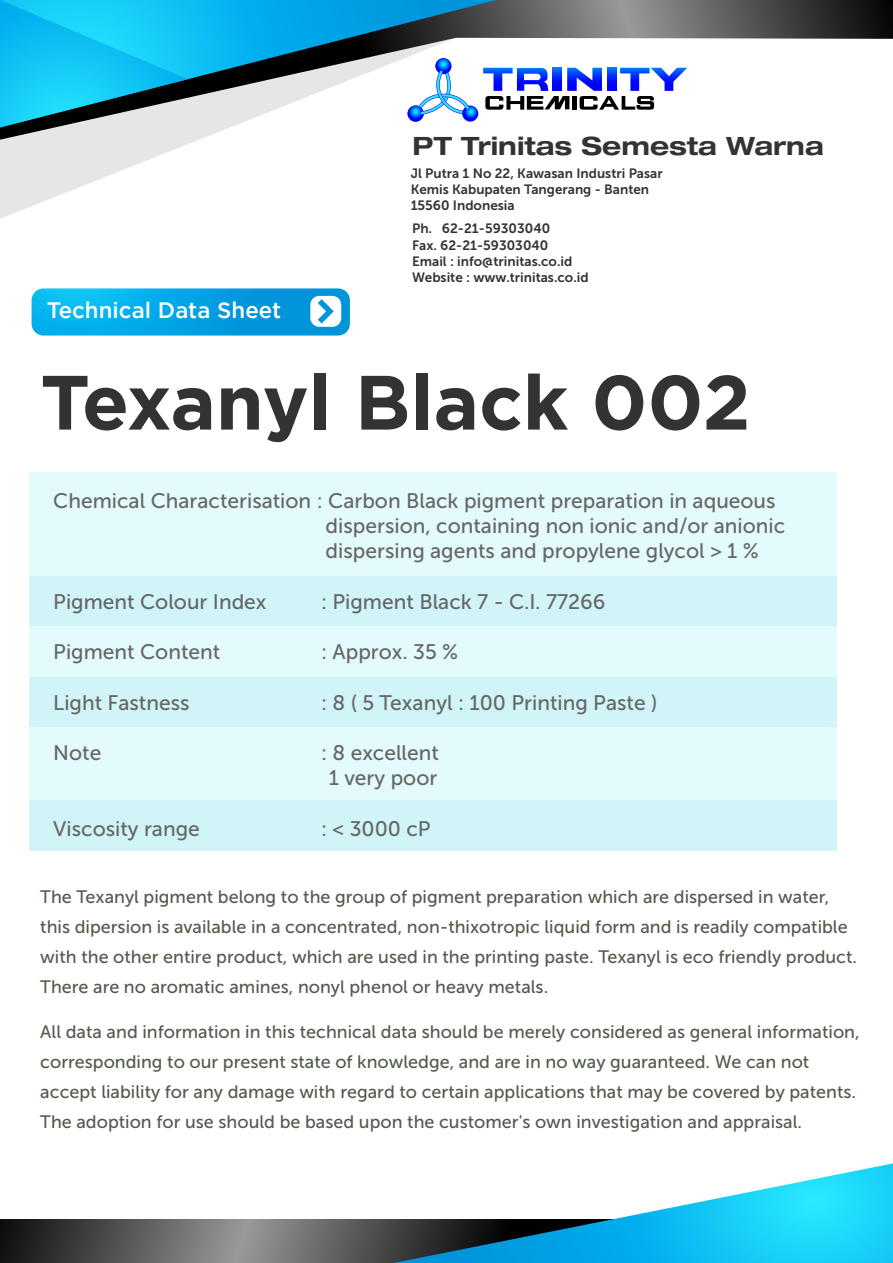
<style>
.page{position:relative;width:893px;height:1263px;background:#fff}
.page>*{position:absolute;margin:0;border:0;box-sizing:border-box;transform-origin:0 0}
.t1{font:700 76.8px "Gotham";color:#333}
.t2{font:700 expanded 25.35px "Helvetica Neue LT Pro";color:#333}
.t3{font:500 22.35px "Gotham";color:#fff}
.t4{font:21px/25.2px "Museo Sans 500";color:#666}
.t5{font:18px/30px "Museo Sans 500";color:#535b4d}
.t6{font:13.5px/16.2px "Museo Sans 700";color:#333}
</style>
<div class="page">
<svg style="left:0;top:140px;width:197px;height:79px;fill:#ededed"></svg>
<svg style="left:0;top:1219px;width:394px;height:44px;background:#5d5d5d"></svg>
<svg style="left:0;top:0;width:893px;height:140px"></svg>
<svg style="left:188px;top:0;width:308px;height:127px"></svg>
<svg style="left:394px;top:1163px;width:499px;height:100px"></svg>
<div style="left:30px;top:472px;width:807px;height:104px;background:#e3fbfc"></div>
<div style="left:30px;top:576px;width:807px;height:50px;background:#d0f4f7"></div>
<div style="left:30px;top:626px;width:807px;height:51px;background:#e3fbfc"></div>
<div style="left:30px;top:677px;width:807px;height:50px;background:#d0f4f7"></div>
<div style="left:30px;top:800px;width:807px;height:50px;background:#d0f4f7"></div>
<div style="left:30px;top:727px;width:807px;height:73px;background:#e3fbfc"></div>
<svg style="left:408px;top:105px;width:16px;height:17px"></svg>
<svg style="left:408px;top:106px;width:15px;height:15px"></svg>
<svg style="left:436px;top:58px;width:15px;height:16px"></svg>
<svg style="left:462px;top:105px;width:16px;height:17px"></svg>
<svg style="left:463px;top:106px;width:15px;height:15px"></svg>
<svg style="left:419px;top:69px;width:50px;height:46px"></svg>
<svg style="left:483px;top:68px;width:204px;height:42px"></svg>
<svg style="left:32px;top:288px;width:318px;height:48px;background:#14abe7"></svg>
<svg style="left:0;top:0;width:188px;height:127px;background:#22b6da"></svg>
<h2 class="t2" style="left:413px;top:130px;width:413px">PT Trinitas Semesta Warna</h2>
<p class="t6" style="left:411px;top:165px;width:254px">Jl Putra 1 No 22, Kawasan Industri Pasar<br>Kemis Kabupaten Tangerang - Banten<br>15560 Indonesia</p>
<p class="t3" style="left:47px;top:295px;width:236px">Technical Data Sheet</p>
<p class="t6" style="left:412px;top:221px;width:178px">Ph. 62-21-59303040<br>Fax. 62-21-59303040<br>Email : info@trinitas.co.id<br>Website : www.trinitas.co.id</p>
<h1 class="t1" style="left:40px;top:351px;width:712px">Texanyl Black 002</h1>
<p class="t4" style="left:326px;top:488px;width:461px;text-indent:-272px">Chemical Characterisation : Carbon Black pigment preparation in aqueous dispersion, containing non ionic and/or anionic dispersing agents and propylene glycol &gt; 1 %</p>
<p class="t4" style="left:53px;top:589px;width:215px">Pigment Colour Index</p>
<p class="t4" style="left:321px;top:589px;width:286px">: Pigment Black 7 - C.I. 77266</p>
<p class="t4" style="left:53px;top:639px;width:169px">Pigment Content</p>
<p class="t4" style="left:321px;top:639px;width:139px">: Approx. 35 %</p>
<p class="t4" style="left:53px;top:690px;width:138px">Light Fastness</p>
<p class="t4" style="left:321px;top:690px;width:338px">: 8 ( 5 Texanyl : 100 Printing Paste )</p>
<p class="t4" style="left:53px;top:740px;width:50px">Note</p>
<p class="t4" style="left:321px;top:740px;width:119px;text-align:center">: 8 excellent<br>1 very poor</p>
<p class="t4" style="left:53px;top:816px;width:148px">Viscosity range</p>
<p class="t4" style="left:321px;top:816px;width:111px">: &lt; 3000 cP</p>
<p class="t5" style="left:40px;top:882px;width:818px">The Texanyl pigment belong to the group of pigment preparation which are dispersed in water, this dipersion is available in a concentrated, non-thixotropic liquid form and is readily compatible with the other entire product, which are used in the printing paste. Texanyl is eco friendly product.<br>There are no aromatic amines, nonyl phenol or heavy metals.</p>
<p class="t5" style="left:40px;top:1017px;width:821px">All data and information in this technical data should be merely considered as general information, corresponding to our present state of knowledge, and are in no way guaranteed. We can not accept liability for any damage with regard to certain applications that may be covered by patents.<br>The adoption for use should be based upon the customer's own investigation and appraisal.</p>
</div>
